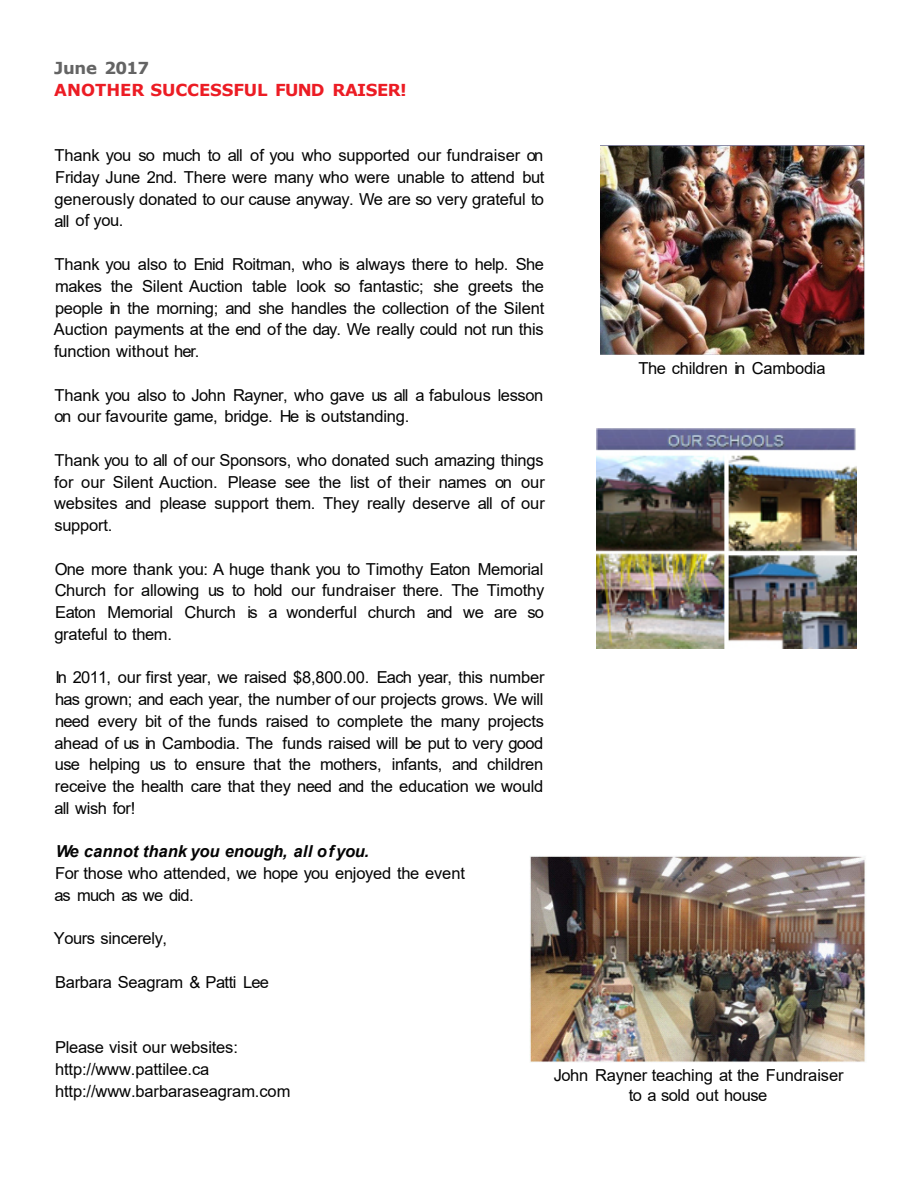
<style>
.page{position:relative;width:918px;height:1188px;background:#fff}
.page>*{position:absolute;margin:0;border:0;box-sizing:border-box;transform-origin:0 0}
.t1{font:16.5px/21.8px "Arial";letter-spacing:-.015em;color:#040404;text-align:justify}
.t2{font:italic 700 16.5px "Arial";color:#040404}
.t3{font:700 16.5px "Verdana";letter-spacing:-.005em;color:#ec1c24}
.t4{font:700 16.5px "Verdana";letter-spacing:-.03em;color:#646464}
</style>
<div class="page">
<img style="left:596px;top:429px;width:260px;height:219px">
<img style="left:600px;top:145px;width:265px;height:209px">
<img style="left:530px;top:856px;width:336px;height:207px">
<p class="t4" style="left:54px;top:56px;width:96px">June 2017</p>
<p class="t3" style="left:54px;top:78px;width:354px">ANOTHER SUCCESSFUL FUND RAISER!</p>
<p class="t1" style="left:54px;top:145px;width:492px">Thank you so much to all of you who supported our fundraiser on Friday June 2nd. There were many who were unable to attend but generously donated to our cause anyway. We are so very grateful to all of you.</p>
<p class="t1" style="left:54px;top:253px;width:492px">Thank you also to Enid Roitman, who is always there to help. She makes the Silent Auction table look so fantastic; she greets the people in the morning; and she handles the collection of the Silent Auction payments at the end of the day. We really could not run this function without her.</p>
<p class="t1" style="left:54px;top:384px;width:491px">Thank you also to John Rayner, who gave us all a fabulous lesson on our favourite game, bridge. He is outstanding.</p>
<p class="t1" style="left:54px;top:449px;width:492px">Thank you to all of our Sponsors, who donated such amazing things for our Silent Auction. Please see the list of their names on our websites and please support them. They really deserve all of our support.</p>
<p class="t1" style="left:54px;top:558px;width:492px">One more thank you: A huge thank you to Timothy Eaton Memorial Church for allowing us to hold our fundraiser there. The Timothy Eaton Memorial Church is a wonderful church and we are so grateful to them.</p>
<p class="t1" style="left:55px;top:667px;width:492px">In 2011, our first year, we raised $8,800.00. Each year, this number has grown; and each year, the number of our projects grows. We will need every bit of the funds raised to complete the many projects ahead of us in Cambodia. The funds raised will be put to very good use helping us to ensure that the mothers, infants, and children receive the health care that they need and the education we would all wish for!</p>
<p class="t2" style="left:56px;top:841px;width:315px">We cannot thank you enough, all of you.</p>
<p class="t1" style="left:55px;top:862px;width:412px">For those who attended, we hope you enjoyed the event as much as we did.</p>
<p class="t1" style="left:54px;top:927px;width:115px">Yours sincerely,</p>
<p class="t1" style="left:55px;top:971px;width:215px">Barbara Seagram &amp; Patti Lee</p>
<p class="t1" style="left:638px;top:357px;width:189px">The children in Cambodia</p>
<p class="t1" style="left:55px;top:1036px;width:237px;text-align:left">Please visit our websites: http://www.pattilee.ca http://www.barbaraseagram.com</p>
<p class="t1" style="left:554px;top:1065px;width:291px;line-height:20px;text-align:center">John Rayner teaching at the Fundraiser to a sold out house</p>
</div>
